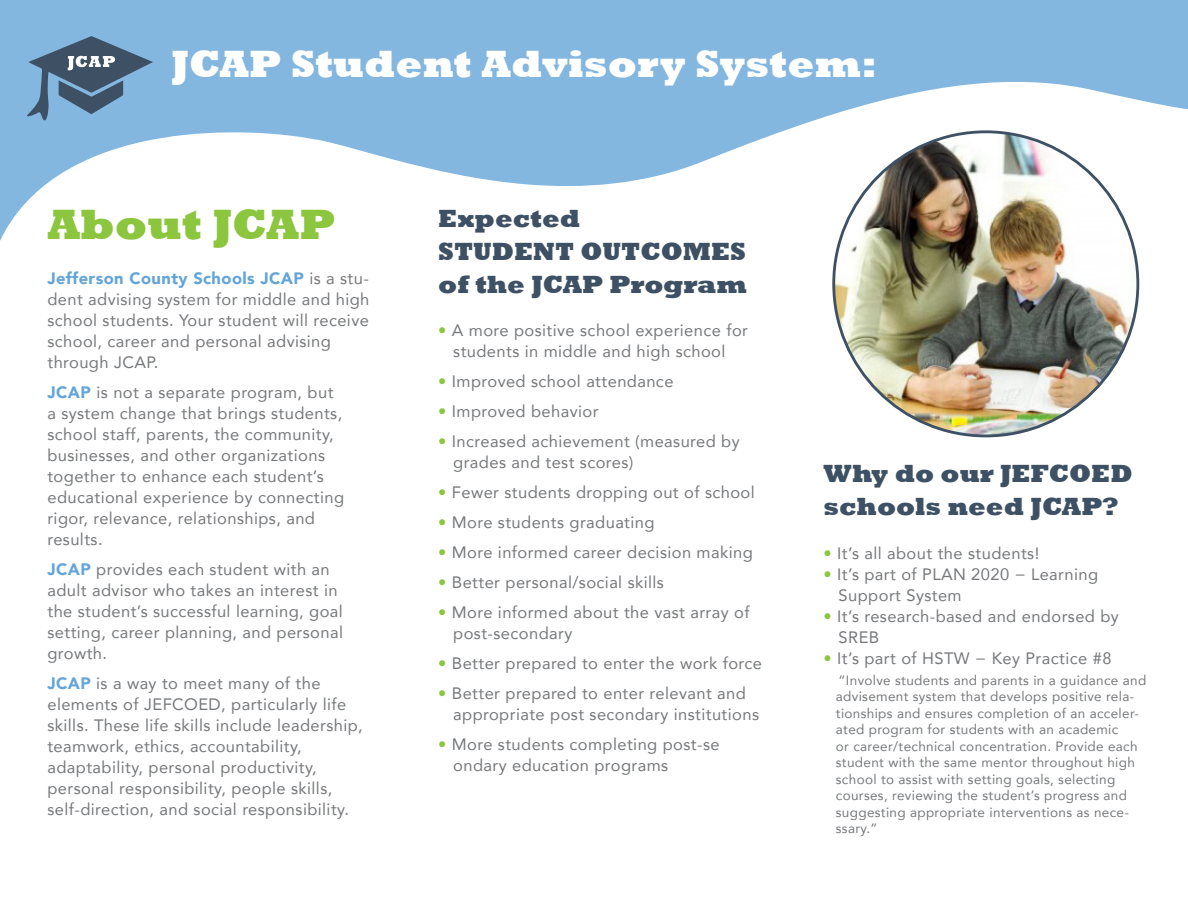
<style>
.page{position:relative;width:1188px;height:918px;background:#fff}
.page>*{position:absolute;margin:0;border:0;box-sizing:border-box;transform-origin:0 0}
.t1{font:800 43.5px "Rockwell";color:#8bc63e}
.t2{font:800 39px "Rockwell";color:#fff}
.t3{font:800 25.5px/33px "Rockwell";color:#3e5164}
.t4{font:16.5px/21px "Avenir";letter-spacing:.025em;color:#76787b}
.t5{font:13.5px "Avenir";letter-spacing:.025em;color:#76787b}
.s1{font-weight:900;color:#64a5d9}
.s2{color:#8bc63e}
</style>
<div class="page">
<svg style="left:0;top:0;width:1188px;height:241px;fill:#83b7e0"></svg>
<svg style="left:27px;top:36px;width:126px;height:85px;background:#688caa"></svg>
<img style="left:834px;top:132px;width:304px;height:304px;border-radius:152px">
<p class="t2" style="left:172px;top:42px;width:707px">JCAP Student Advisory System:</p>
<p class="t1" style="left:47px;top:200px;width:289px">About JCAP</p>
<p class="t4" style="left:47px;top:268px;width:324px"><span class="s1">Jefferson County Schools JCAP</span> is a stu&shy;dent advising system for middle and high school students. Your student will receive school, career and personal advising through JCAP.</p>
<p class="t4" style="left:47px;top:382px;width:298px"><span class="s1">JCAP</span> is not a separate program, but a system change that brings students, school staff, parents, the community, businesses, and other organizations together to enhance each student’s educational experience by connecting rigor, relevance, relationships, and results.</p>
<p class="t4" style="left:47px;top:559px;width:297px"><span class="s1">JCAP</span> provides each student with an adult advisor who takes an interest in the student’s successful learning, goal setting, career planning, and personal growth.</p>
<p class="t4" style="left:47px;top:673px;width:317px"><span class="s1">JCAP</span> is a way to meet many of the elements of JEFCOED, particularly life skills. These life skills include leadership, teamwork, ethics, accountability, adaptability, personal productivity, personal responsibility, people skills, self-direction, and social responsibility.</p>
<p class="t3" style="left:438px;top:202px;width:310px">Expected<br>STUDENT OUTCOMES of the JCAP Program</p>
<p class="t4" style="left:438px;top:320px;width:311px"><span class="s2">•</span> A more positive school experience for</p>
<p class="t4" style="left:453px;top:341px;width:274px">students in middle and high school</p>
<p class="t4" style="left:438px;top:371px;width:237px"><span class="s2">•</span> Improved school attendance</p>
<p class="t4" style="left:438px;top:401px;width:162px"><span class="s2">•</span> Improved behavior</p>
<p class="t4" style="left:453px;top:431px;width:288px;text-indent:-15px"><span class="s2">•</span> Increased achievement (measured by grades and test scores)</p>
<p class="t4" style="left:438px;top:482px;width:318px"><span class="s2">•</span> Fewer students dropping out of school</p>
<p class="t4" style="left:438px;top:512px;width:218px"><span class="s2">•</span> More students graduating</p>
<p class="t4" style="left:438px;top:542px;width:316px"><span class="s2">•</span> More informed career decision making</p>
<p class="t4" style="left:438px;top:572px;width:227px"><span class="s2">•</span> Better personal/social skills</p>
<p class="t4" style="left:438px;top:602px;width:313px"><span class="s2">•</span> More informed about the vast array of</p>
<p class="t4" style="left:453px;top:623px;width:121px">post-secondary</p>
<p class="t4" style="left:438px;top:653px;width:325px"><span class="s2">•</span> Better prepared to enter the work force</p>
<p class="t4" style="left:438px;top:683px;width:309px"><span class="s2">•</span> Better prepared to enter relevant and</p>
<p class="t4" style="left:453px;top:704px;width:307px">appropriate post secondary institutions</p>
<p class="t4" style="left:438px;top:734px;width:283px"><span class="s2">•</span> More students completing post-se</p>
<p class="t4" style="left:453px;top:755px;width:217px">ondary education programs</p>
<p class="t3" style="left:824px;top:458px;width:311px">Why do our JEFCOED schools need JCAP?</p>
<p class="t4" style="left:824px;top:542px;width:217px"><span class="s2">•</span> It’s all about the students!</p>
<p class="t4" style="left:839px;top:563px;width:261px;text-indent:-15px"><span class="s2">•</span> It’s part of PLAN 2020 − Learning<br>Support System</p>
<p class="t4" style="left:824px;top:605px;width:297px"><span class="s2">•</span> It’s research-based and endorsed by</p>
<p class="t4" style="left:839px;top:626px;width:42px">SREB</p>
<p class="t4" style="left:824px;top:647px;width:289px"><span class="s2">•</span> It’s part of HSTW − Key Practice #8</p>
<p class="t5" style="left:839px;top:669px;width:309px">“Involve students and parents in a guidance and</p>
<p class="t5" style="left:836px;top:686px;width:300px">advisement system that develops positive rela-</p>
<p class="t5" style="left:836px;top:702px;width:304px">tionships and ensures completion of an acceler-</p>
<p class="t5" style="left:836px;top:719px;width:284px">ated program for students with an academic</p>
<p class="t5" style="left:836px;top:735px;width:303px">or career/technical concentration. Provide each</p>
<p class="t5" style="left:836px;top:752px;width:300px">student with the same mentor throughout high</p>
<p class="t5" style="left:836px;top:768px;width:281px">school to assist with setting goals, selecting</p>
<p class="t5" style="left:836px;top:785px;width:293px">courses, reviewing the student’s progress and</p>
<p class="t5" style="left:836px;top:801px;width:295px">suggesting appropriate interventions as nece-</p>
<p class="t5" style="left:836px;top:818px;width:43px">ssary.”</p>
</div>
